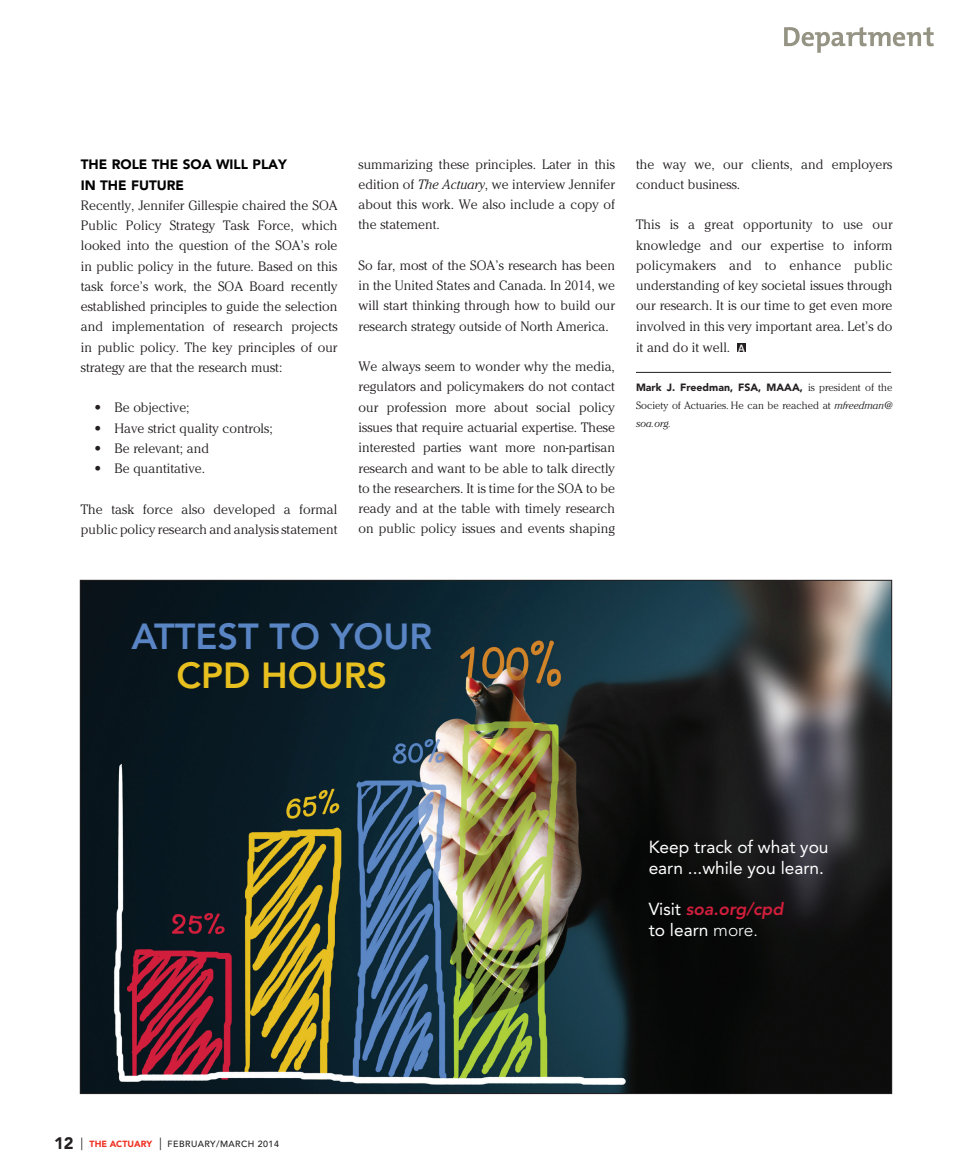
<style>
.page{position:relative;width:972px;height:1175px;background:#fff}
.page>*{position:absolute;margin:0;border:0;box-sizing:border-box;transform-origin:0 0}
.t1{font:800 36px "Avenir LT Std";color:#5a85c4}
.t2{font:800 36px "Avenir LT Std";color:#e7bf1f}
.t3{font:17.4px/20.9px "Avenir LT Std";color:#fff}
.t4{font:300 13.5px/20.2px "Cheltenham Std";color:#231f20;text-align:justify}
.t5{font:900 13.5px/20.2px "Avenir LT Std";color:#010101}
.t6{font:300 10.5px/18px "Cheltenham Std";color:#231f20}
.t7{font:900 10.5px "Avenir";color:#231f20}
.t8{font:500 8.85px "Avenir LT Std";letter-spacing:.05em;color:#231f20}
.s1{font-family:"Avenir LT Std";font-weight:900}
.s2{font-style:italic}
.s3{font-family:"The Mix B6";font-weight:600;font-size:10.8px;color:#fff}
.s4{font-family:"Cheltenham Std";font-weight:300}
.s5{font-weight:800;font-style:italic;color:#d21e3c}
.s6{font-weight:300}
.s7{font-weight:900;font-size:16.65px}
.s8{font-family:"Avenir";font-weight:400;font-size:12.6px}
.s9{font-weight:900;color:#ef3122}
</style>
<div class="page">
<svg style="left:784px;top:27px;width:150px;height:26px"></svg>
<div style="left:737px;top:343px;width:9px;height:9px;background:#231f20"></div>
<hr style="left:636px;top:372px;width:255px;height:1px;background:#231f20">
<img style="left:82px;top:582px;width:808px;height:510px">
<p class="t5" style="left:81px;top:154px;width:208px">THE ROLE THE SOA WILL PLAY<br>IN THE FUTURE</p>
<p class="t4" style="left:81px;top:195px;width:258px">Recently, Jennifer Gillespie chaired the SOA Public Policy Strategy Task Force, which looked into the question of the SOA’s role in public policy in the future. Based on this task force’s work, the SOA Board recently established principles to guide the selection and implementation of research projects in public policy. The key principles of our strategy are that the research must:</p>
<p class="t4" style="left:94px;top:397px;width:97px"><span class="s1">•</span> Be objective;</p>
<p class="t4" style="left:94px;top:418px;width:180px"><span class="s1">•</span> Have strict quality controls;</p>
<p class="t4" style="left:94px;top:438px;width:116px"><span class="s1">•</span> Be relevant; and</p>
<p class="t4" style="left:94px;top:458px;width:112px"><span class="s1">•</span> Be quantitative.</p>
<p class="t4" style="left:81px;top:499px;width:258px">The task force also developed a formal public policy research and analysis statement</p>
<p class="t4" style="left:359px;top:154px;width:258px">summarizing these principles. Later in this edition of <span class="s2">The Actuary</span>, we interview Jennifer about this work. We also include a copy of the statement.</p>
<p class="t4" style="left:359px;top:255px;width:258px">So far, most of the SOA’s research has been in the United States and Canada. In 2014, we will start thinking through how to build our research strategy outside of North America.</p>
<p class="t4" style="left:359px;top:356px;width:258px">We always seem to wonder why the media, regulators and policymakers do not contact our profession more about social policy issues that require actuarial expertise. These interested parties want more non-partisan research and want to be able to talk directly to the researchers. It is time for the SOA to be ready and at the table with timely research on public policy issues and events shaping</p>
<p class="t4" style="left:636px;top:154px;width:258px">the way we, our clients, and employers conduct business.</p>
<p class="t4" style="left:636px;top:214px;width:258px">This is a great opportunity to use our knowledge and our expertise to inform policymakers and to enhance public understanding of key societal issues through our research. It is our time to get even more involved in this very important area. Let’s do</p>
<p class="t4" style="left:636px;top:337px;width:111px">it and do it well. <span class="s3">A</span></p>
<p class="t7" style="left:636px;top:380px;width:258px">Mark J. Freedman, FSA, MAAA, <span class="s4">is president of the</span></p>
<p class="t6" style="left:636px;top:396px;width:258px">Society of Actuaries. He can be reached at <span class="s2">mfreedman@ soa.org.</span></p>
<h1 class="t1" style="left:132px;top:615px;width:302px">ATTEST TO YOUR</h1>
<h1 class="t2" style="left:177px;top:654px;width:212px">CPD HOURS</h1>
<p class="t3" style="left:649px;top:836px;width:181px">Keep track of what you earn ...while you learn.</p>
<p class="t3" style="left:649px;top:899px;width:136px">Visit <span class="s5">soa.org/cpd </span>to learn <span class="s6">more.</span></p>
<p class="t8" style="left:54px;top:1139px;width:227px"><span class="s7">12</span> <span class="s8">|</span> <span class="s9">THE ACTUARY</span> <span class="s8">|</span> FEBRUARY/MARCH 2014</p>
</div>
